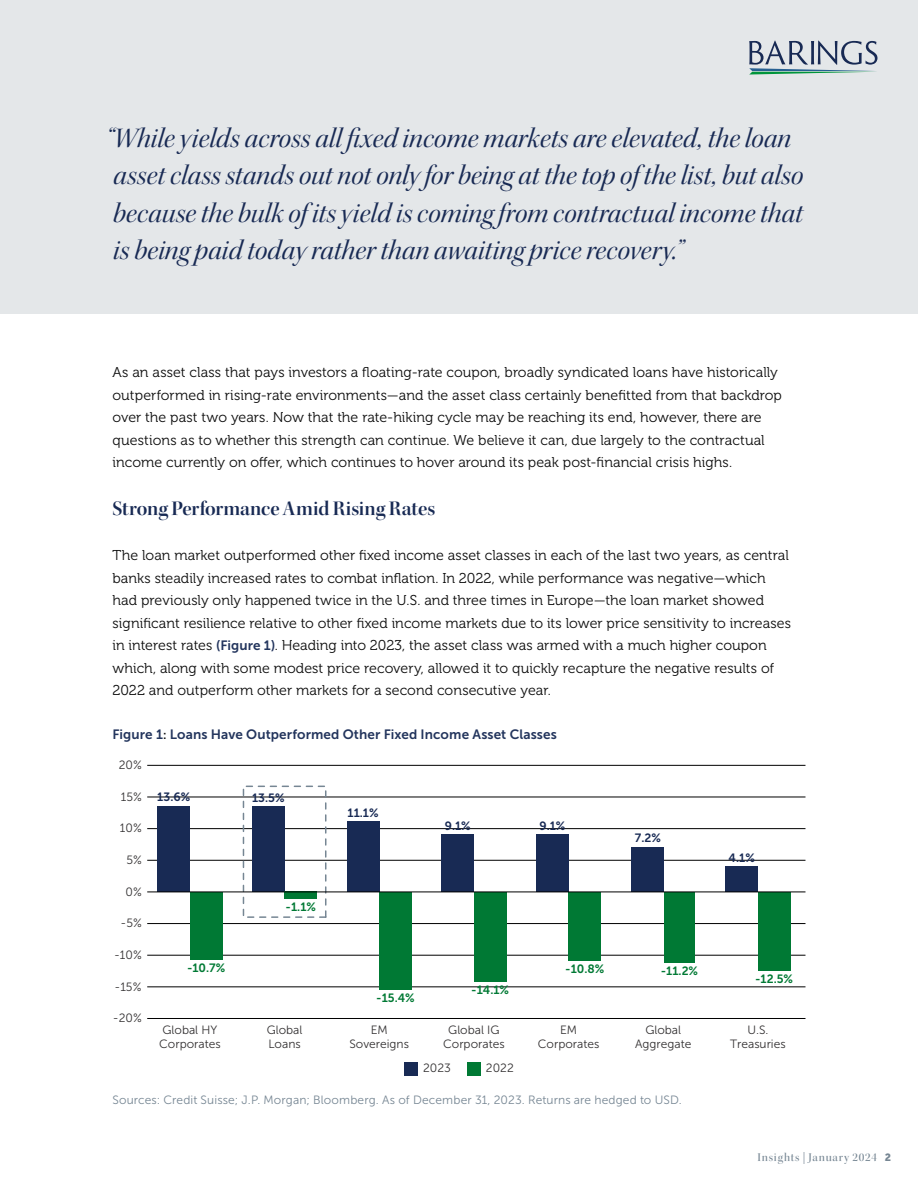
<style>
.page{position:relative;width:918px;height:1188px;background:#fff}
.page>*{position:absolute;margin:0;border:0;box-sizing:border-box;transform-origin:0 0}
.t1{font:28.5px/37.5px "Kepler Std It Disp";letter-spacing:.005em;color:#182a54}
.t2{font:21px "Kepler Std Semibold Disp";color:#182a54}
.t3{font:14.25px/22.5px "Museo 300";letter-spacing:.005em;color:#0d0d0d}
.t4{font:13.5px "Museo Sans 700";letter-spacing:.01em;color:#23355d}
.t5{font:12px/14.4px "Museo Sans 300";color:#333132;text-align:center}
.t6{font:12px "Museo Sans 300";letter-spacing:.01em;color:#768693}
.t7{font:12px "Museo Sans 700";color:#007934}
.t8{font:12px "Museo Sans 700";color:#182a54}
.t9{font:12px "Kepler Std Medium Disp";letter-spacing:.07em;color:#768693}
.s1{font-family:"Museo Sans 700";font-size:13.5px;color:#23355d}
.s2{font-size:12px;color:#0d0d0d}
.s3{font-family:"Museo Sans 900";font-size:10.5px}
</style>
<div class="page">
<div style="left:0;top:0;width:918px;height:313px;background:#e4e7e9"></div>
<hr style="left:147px;top:828px;width:658px;height:1px;background:#000">
<hr style="left:147px;top:860px;width:658px;height:1px;background:#000">
<hr style="left:147px;top:797px;width:658px;height:1px;background:#000">
<hr style="left:147px;top:765px;width:658px;height:1px;background:#000">
<hr style="left:147px;top:923px;width:658px;height:1px;background:#000">
<hr style="left:147px;top:955px;width:658px;height:1px;background:#000">
<hr style="left:147px;top:987px;width:659px;height:1px;background:#000">
<hr style="left:147px;top:1018px;width:659px;height:1px;background:#000">
<div style="left:404px;top:1062px;width:14px;height:13px;background:#182a54"></div>
<div style="left:467px;top:1062px;width:14px;height:13px;background:#007934"></div>
<div style="left:243px;top:786px;width:83px;height:132px;border:2px dashed #768693"></div>
<div style="left:726px;top:867px;width:32px;height:25px;background:#182a54"></div>
<div style="left:758px;top:892px;width:32px;height:79px;background:#007934"></div>
<div style="left:632px;top:847px;width:32px;height:45px;background:#182a54"></div>
<div style="left:664px;top:892px;width:31px;height:71px;background:#007934"></div>
<div style="left:536px;top:834px;width:33px;height:58px;background:#182a54"></div>
<div style="left:569px;top:892px;width:32px;height:69px;background:#007934"></div>
<div style="left:442px;top:834px;width:32px;height:58px;background:#182a54"></div>
<div style="left:474px;top:892px;width:32px;height:90px;background:#007934"></div>
<div style="left:347px;top:822px;width:32px;height:70px;background:#182a54"></div>
<div style="left:379px;top:892px;width:33px;height:98px;background:#007934"></div>
<div style="left:252px;top:807px;width:33px;height:85px;background:#182a54"></div>
<div style="left:285px;top:892px;width:32px;height:7px;background:#007934"></div>
<div style="left:158px;top:806px;width:32px;height:86px;background:#182a54"></div>
<div style="left:190px;top:892px;width:32px;height:68px;background:#007934"></div>
<hr style="left:147px;top:892px;width:658px;height:1px;background:#000">
<svg style="left:749px;top:40px;width:129px;height:35px"></svg>
<p class="t1" style="left:105px;top:120px;width:699px">“While yields across all fixed income markets are elevated, the loan asset class stands out not only for being at the top of the list, but also because the bulk of its yield is coming from contractual income that is being paid today rather than awaiting price recovery.”</p>
<p class="t3" style="left:112px;top:362px;width:671px">As an asset class that pays investors a floating-rate coupon, broadly syndicated loans have historically outperformed in rising-rate environments—and the asset class certainly benefitted from that backdrop over the past two years. Now that the rate-hiking cycle may be reaching its end, however, there are questions as to whether this strength can continue. We believe it can, due largely to the contractual income currently on offer, which continues to hover around its peak post-financial crisis highs.</p>
<p class="t2" style="left:112px;top:497px;width:324px">Strong Performance Amid Rising Rates</p>
<p class="t3" style="left:112px;top:545px;width:680px">The loan market outperformed other fixed income asset classes in each of the last two years, as central banks steadily increased rates to combat inflation. In 2022, while performance was negative—which had previously only happened twice in the U.S. and three times in Europe—the loan market showed significant resilience relative to other fixed income markets due to its lower price sensitivity to increases in interest rates <span class="s1">(Figure 1)</span>. Heading into 2023, the asset class was armed with a much higher coupon which, along with some modest price recovery, allowed it to quickly recapture the negative results of 2022 and outperform other markets for a second consecutive year.</p>
<p class="t4" style="left:112px;top:727px;width:446px">Figure 1<span class="s2">:</span> Loans Have Outperformed Other Fixed Income Asset Classes</p>
<p class="t5" style="left:119px;top:758px;width:25px">20%</p>
<p class="t5" style="left:121px;top:790px;width:23px">15%</p>
<p class="t5" style="left:120px;top:821px;width:23px">10%</p>
<p class="t5" style="left:126px;top:853px;width:17px">5%</p>
<p class="t5" style="left:126px;top:885px;width:18px">0%</p>
<p class="t5" style="left:120px;top:916px;width:23px">-5%</p>
<p class="t5" style="left:114px;top:948px;width:29px">-10%</p>
<p class="t5" style="left:114px;top:979px;width:28px">-15%</p>
<p class="t5" style="left:113px;top:1011px;width:30px">-20%</p>
<p class="t8" style="left:157px;top:790px;width:34px">13.6%</p>
<p class="t7" style="left:187px;top:961px;width:40px">-10.7%</p>
<p class="t8" style="left:252px;top:791px;width:34px">13.5%</p>
<p class="t7" style="left:286px;top:901px;width:32px">-1.1%</p>
<p class="t8" style="left:348px;top:806px;width:33px">11.1%</p>
<p class="t8" style="left:445px;top:819px;width:27px">9.1%</p>
<p class="t8" style="left:539px;top:819px;width:27px">9.1%</p>
<p class="t8" style="left:635px;top:831px;width:28px">7.2%</p>
<p class="t7" style="left:376px;top:991px;width:40px">-15.4%</p>
<p class="t7" style="left:471px;top:983px;width:39px">-14.1%</p>
<p class="t7" style="left:565px;top:962px;width:41px">-10.8%</p>
<p class="t7" style="left:661px;top:964px;width:39px">-11.2%</p>
<p class="t8" style="left:729px;top:851px;width:28px">4.1%</p>
<p class="t7" style="left:755px;top:972px;width:40px">-12.5%</p>
<p class="t5" style="left:159px;top:1023px;width:63px;text-align:left">Global HY<br>Corporates</p>
<p class="t5" style="left:267px;top:1023px;width:37px;text-align:left">Global<br>Loans</p>
<p class="t5" style="left:730px;top:1023px;width:57px">U.S.<br>Treasuries</p>
<p class="t5" style="left:350px;top:1023px;width:61px">EM<br>Sovereigns</p>
<p class="t5" style="left:538px;top:1023px;width:63px">EM<br>Corporates</p>
<p class="t5" style="left:635px;top:1023px;width:58px">Global<br>Aggregate</p>
<p class="t5" style="left:443px;top:1023px;width:63px">Global IG<br>Corporates</p>
<p class="t5" style="left:423px;top:1061px;width:29px">2023</p>
<p class="t5" style="left:486px;top:1061px;width:29px">2022</p>
<p class="t6" style="left:112px;top:1093px;width:571px">Sources: Credit Suisse; J.P. Morgan; Bloomberg. As of December 31, 2023. Returns are hedged to USD.</p>
<p class="t9" style="left:757px;top:1150px;width:135px">Insights | January 2024 <span class="s3">2</span></p>
</div>
